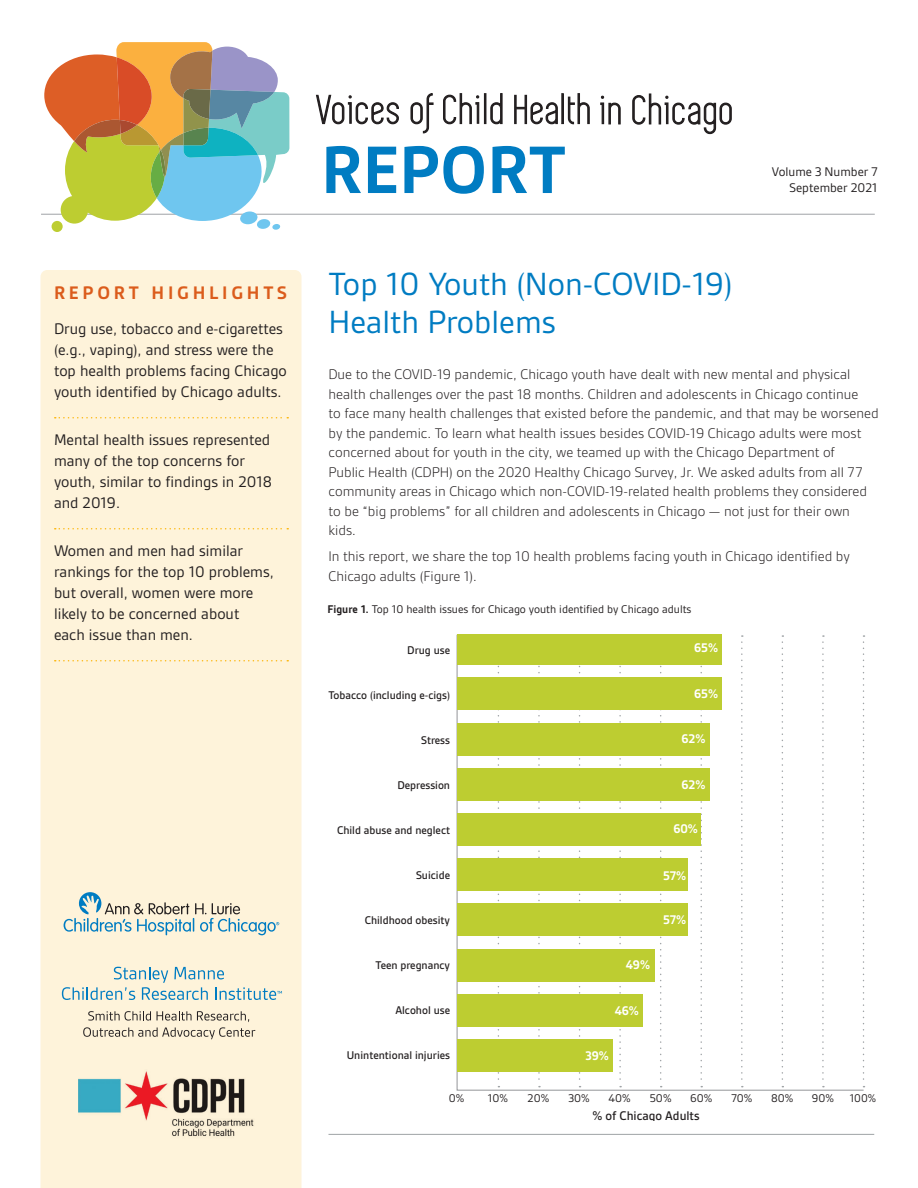
<style>
.page{position:relative;width:918px;height:1188px;background:#fff}
.page>*{position:absolute;margin:0;border:0;box-sizing:border-box;transform-origin:0 0}
.t1{font:700 72px "Gesta";color:#007cc2}
.t2{font:34.5px/37.5px "Gesta";color:#007cc2}
.t3{font:700 19.5px "Gesta";letter-spacing:.19em;color:#db5c1c}
.t4{font:16.5px/21px "Gesta";color:#231f20}
.t5{font:300 15px/19.5px "Gesta";color:#231f20}
.t6{font:700 13.5px "Gesta";color:#fff}
.t7{font:13.5px "Gesta";color:#231f20}
.t8{font:500 13.5px "Gesta";color:#231f20}
.t9{font:500 12px "Gesta";color:#231f20}
.t10{font:12px "Gesta";color:#231f20}
.s1{font-weight:700}
</style>
<div class="page">
<hr style="left:41px;top:214px;width:834px;height:1px;background:#9fa3a6">
<div style="left:40px;top:270px;width:262px;height:918px;background:#fef3da"></div>
<svg style="left:55px;top:417px;width:233px;height:2px"></svg>
<svg style="left:55px;top:528px;width:233px;height:2px"></svg>
<svg style="left:55px;top:660px;width:233px;height:2px"></svg>
<svg style="left:316px;top:95px;width:83px;height:29px"></svg>
<svg style="left:410px;top:93px;width:24px;height:40px"></svg>
<svg style="left:443px;top:93px;width:60px;height:31px"></svg>
<svg style="left:514px;top:93px;width:76px;height:31px"></svg>
<svg style="left:632px;top:93px;width:100px;height:41px"></svg>
<svg style="left:600px;top:96px;width:21px;height:28px"></svg>
<hr style="left:328px;top:1134px;width:546px;height:1px;background:#9fa3a6">
<div style="left:52px;top:221px;width:11px;height:11px;background:#bdcd31;border-radius:50%"></div>
<svg style="left:44px;top:42px;width:245px;height:188px"></svg>
<svg style="left:864px;top:635px;width:1px;height:452px"></svg>
<svg style="left:456px;top:634px;width:408px;height:457px"></svg>
<div style="left:457px;top:634px;width:265px;height:31px;background:#bdcd31"></div>
<div style="left:457px;top:678px;width:265px;height:32px;background:#bdcd31"></div>
<div style="left:457px;top:723px;width:253px;height:32px;background:#bdcd31"></div>
<div style="left:457px;top:768px;width:253px;height:32px;background:#bdcd31"></div>
<div style="left:457px;top:813px;width:244px;height:33px;background:#bdcd31"></div>
<div style="left:457px;top:858px;width:231px;height:33px;background:#bdcd31"></div>
<div style="left:457px;top:1039px;width:156px;height:33px;background:#bdcd31"></div>
<div style="left:457px;top:994px;width:186px;height:32px;background:#bdcd31"></div>
<div style="left:457px;top:949px;width:198px;height:32px;background:#bdcd31"></div>
<div style="left:457px;top:904px;width:231px;height:32px;background:#bdcd31"></div>
<svg style="left:62px;top:967px;width:220px;height:33px;background:#d8e1d6"></svg>
<svg style="left:83px;top:1011px;width:172px;height:28px;background:#dad0bb"></svg>
<img style="left:78px;top:1069px;width:179px;height:70px">
<svg style="left:64px;top:892px;width:215px;height:43px;background:#d6dbce"></svg>
<h3 class="t3" style="left:54px;top:282px;width:234px">REPORT HIGHLIGHTS</h3>
<p class="t4" style="left:54px;top:318px;width:234px">Drug use, tobacco and e-cigarettes (e.g., vaping), and stress were the top health problems facing Chicago youth identified by Chicago adults.</p>
<p class="t4" style="left:54px;top:429px;width:220px">Mental health issues represented many of the top concerns for youth, similar to findings in 2018 and 2019.</p>
<p class="t4" style="left:54px;top:540px;width:221px">Women and men had similar rankings for the top 10 problems, but overall, women were more likely to be concerned about each issue than men.</p>
<h1 class="t1" style="left:321px;top:131px;width:246px">REPORT</h1>
<p class="t7" style="left:772px;top:165px;width:107px">Volume 3 Number 7</p>
<p class="t7" style="left:790px;top:181px;width:89px">September 2021</p>
<h2 class="t2" style="left:328px;top:266px;width:406px">Top 10 Youth (Non-COVID-19)<br>Health Problems</h2>
<p class="t5" style="left:328px;top:365px;width:552px">Due to the COVID-19 pandemic, Chicago youth have dealt with new mental and physical health challenges over the past 18 months. Children and adolescents in Chicago continue<br>to face many health challenges that existed before the pandemic, and that may be worsened by the pandemic. To learn what health issues besides COVID-19 Chicago adults were most concerned about for youth in the city, we teamed up with the Chicago Department of<br>Public Health (CDPH) on the 2020 Healthy Chicago Survey, Jr. We asked adults from all 77 community areas in Chicago which non-COVID-19-related health problems they considered to be “big problems” for all children and adolescents in Chicago — not just for their own kids.</p>
<p class="t5" style="left:328px;top:547px;width:523px">In this report, we share the top 10 health problems facing youth in Chicago identified by<br>Chicago adults (Figure 1).</p>
<p class="t10" style="left:327px;top:603px;width:366px"><span class="s1">Figure 1.</span> Top 10 health issues for Chicago youth identified by Chicago adults</p>
<p class="t9" style="left:407px;top:644px;width:44px">Drug use</p>
<p class="t9" style="left:328px;top:689px;width:123px">Tobacco (including e-cigs)</p>
<p class="t9" style="left:421px;top:734px;width:30px">Stress</p>
<p class="t9" style="left:397px;top:779px;width:54px">Depression</p>
<p class="t9" style="left:337px;top:824px;width:115px">Child abuse and neglect</p>
<p class="t9" style="left:416px;top:869px;width:35px">Suicide</p>
<p class="t9" style="left:365px;top:914px;width:87px">Childhood obesity</p>
<p class="t9" style="left:376px;top:959px;width:76px">Teen pregnancy</p>
<p class="t9" style="left:395px;top:1004px;width:56px">Alcohol use</p>
<p class="t9" style="left:347px;top:1049px;width:105px">Unintentional injuries</p>
<p class="t6" style="left:694px;top:640px;width:25px">65%</p>
<p class="t6" style="left:694px;top:687px;width:25px">65%</p>
<p class="t6" style="left:682px;top:732px;width:25px">62%</p>
<p class="t6" style="left:682px;top:777px;width:25px">62%</p>
<p class="t6" style="left:673px;top:822px;width:26px">60%</p>
<p class="t6" style="left:663px;top:868px;width:25px">57%</p>
<p class="t6" style="left:663px;top:913px;width:25px">57%</p>
<p class="t6" style="left:626px;top:957px;width:26px">49%</p>
<p class="t6" style="left:615px;top:1004px;width:26px">46%</p>
<p class="t6" style="left:585px;top:1048px;width:25px">39%</p>
<p class="t10" style="left:449px;top:1091px;width:17px">0%</p>
<p class="t10" style="left:528px;top:1091px;width:23px">20%</p>
<p class="t10" style="left:609px;top:1091px;width:24px">40%</p>
<p class="t10" style="left:690px;top:1091px;width:24px">60%</p>
<p class="t10" style="left:771px;top:1091px;width:24px">80%</p>
<p class="t10" style="left:850px;top:1091px;width:28px">100%</p>
<p class="t10" style="left:488px;top:1091px;width:22px">10%</p>
<p class="t10" style="left:568px;top:1091px;width:23px">30%</p>
<p class="t10" style="left:650px;top:1091px;width:23px">50%</p>
<p class="t10" style="left:731px;top:1091px;width:22px">70%</p>
<p class="t10" style="left:812px;top:1091px;width:24px">90%</p>
<p class="t8" style="left:592px;top:1108px;width:109px">% of Chicago Adults</p>
</div>
